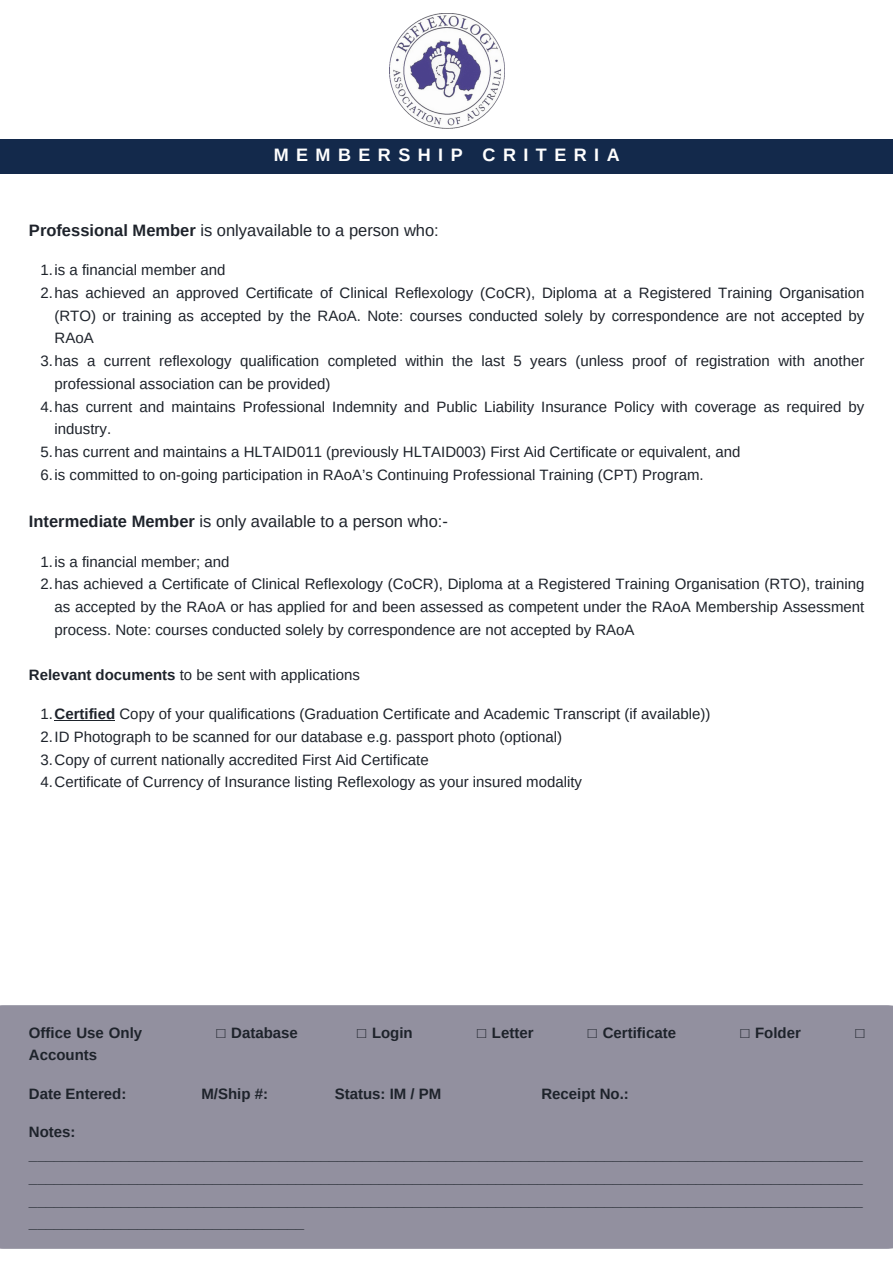
<style>
.page{position:relative;width:893px;height:1264px;background:#fff}
.page>*{position:absolute;margin:0;border:0;box-sizing:border-box;transform-origin:0 0}
.t1{font:700 18px "Arimo";letter-spacing:.415em;color:#fff}
.t2{font:16.5px "Arimo";color:#1e232b}
.t3{font:15px/22.8px "Arimo";color:#1e232b;text-align:justify}
.t4{font:700 15px/22.8px "Arimo";color:#1e232b}
.s1{font-weight:700}
</style>
<div class="page">
<img style="left:389px;top:13px;width:116px;height:116px">
<div style="left:0;top:1005px;width:892px;height:243px;background:#92909f"></div>
<hr style="left:54px;top:720px;width:61px;height:1px;background:#1e232b">
<div style="left:0;top:139px;width:892px;height:35px;background:#13294b"></div>
<h3 class="t1" style="left:274px;top:145px;width:347px">MEMBERSHIP CRITERIA</h3>
<p class="t2" style="left:29px;top:221px;width:411px"><span class="s1">Professional Member</span> is onlyavailable to a person who:</p>
<h1 class="t3" style="left:40px;top:258px;width:186px">1.is a financial member and</h1>
<h2 class="t3" style="left:54px;top:281px;width:811px;text-indent:-14px">2.has achieved an approved Certificate of Clinical Reflexology (CoCR), Diploma at a Registered Training Organisation (RTO) or training as accepted by the RAoA. Note: courses conducted solely by correspondence are not accepted by RAoA</h2>
<p class="t3" style="left:54px;top:349px;width:811px;text-indent:-14px">3.has a current reflexology qualification completed within the last 5 years (unless proof of registration with another professional association can be provided)</p>
<p class="t3" style="left:54px;top:395px;width:811px;text-indent:-14px">4.has current and maintains Professional Indemnity and Public Liability Insurance Policy with coverage as required by industry.</p>
<p class="t3" style="left:40px;top:440px;width:701px">5.has current and maintains a HLTAID011 (previously HLTAID003) First Aid Certificate or equivalent, and</p>
<p class="t3" style="left:40px;top:463px;width:664px">6.is committed to on-going participation in RAoA’s Continuing Professional Training (CPT) Program.</p>
<p class="t2" style="left:29px;top:512px;width:420px"><span class="s1">Intermediate Member</span> is only available to a person who:-</p>
<p class="t3" style="left:40px;top:550px;width:190px">1.is a financial member; and</p>
<h2 class="t3" style="left:54px;top:573px;width:811px;text-indent:-14px">2.has achieved a Certificate of Clinical Reflexology (CoCR), Diploma at a Registered Training Organisation (RTO), training as accepted by the RAoA or has applied for and been assessed as competent under the RAoA Membership Assessment process. Note: courses conducted solely by correspondence are not accepted by RAoA</h2>
<p class="t3" style="left:29px;top:664px;width:332px"><span class="s1">Relevant documents</span> to be sent with applications</p>
<p class="t3" style="left:40px;top:702px;width:671px">1.<span class="s1">Certified</span> Copy of your qualifications (Graduation Certificate and Academic Transcript (if available))</p>
<p class="t3" style="left:40px;top:725px;width:523px">2.ID Photograph to be scanned for our database e.g. passport photo (optional)</p>
<p class="t3" style="left:40px;top:748px;width:389px">3.Copy of current nationally accredited First Aid Certificate</p>
<p class="t3" style="left:40px;top:770px;width:543px">4.Certificate of Currency of Insurance listing Reflexology as your insured modality</p>
<p class="t4" style="left:29px;top:1021px;width:115px">Office Use Only</p>
<p class="t4" style="left:216px;top:1021px;width:83px">□ Database</p>
<p class="t4" style="left:357px;top:1021px;width:57px">□ Login</p>
<p class="t4" style="left:477px;top:1021px;width:58px">□ Letter</p>
<p class="t4" style="left:588px;top:1021px;width:90px">□ Certificate</p>
<p class="t4" style="left:740px;top:1021px;width:62px">□ Folder</p>
<p class="t4" style="left:855px;top:1021px;width:11px">□</p>
<p class="t4" style="left:29px;top:1043px;width:70px">Accounts</p>
<p class="t4" style="left:29px;top:1082px;width:99px">Date Entered:</p>
<p class="t4" style="left:201px;top:1082px;width:68px">M/Ship #:</p>
<p class="t4" style="left:335px;top:1082px;width:108px">Status: IM / PM</p>
<p class="t4" style="left:541px;top:1082px;width:89px">Receipt No.:</p>
<h3 class="t4" style="left:29px;top:1120px;width:835px">Notes: ____________________________________________________________________________________________________ ____________________________________________________________________________________________________</h3>
<h3 class="t4" style="left:29px;top:1211px;width:277px">_________________________________</h3>
</div>
